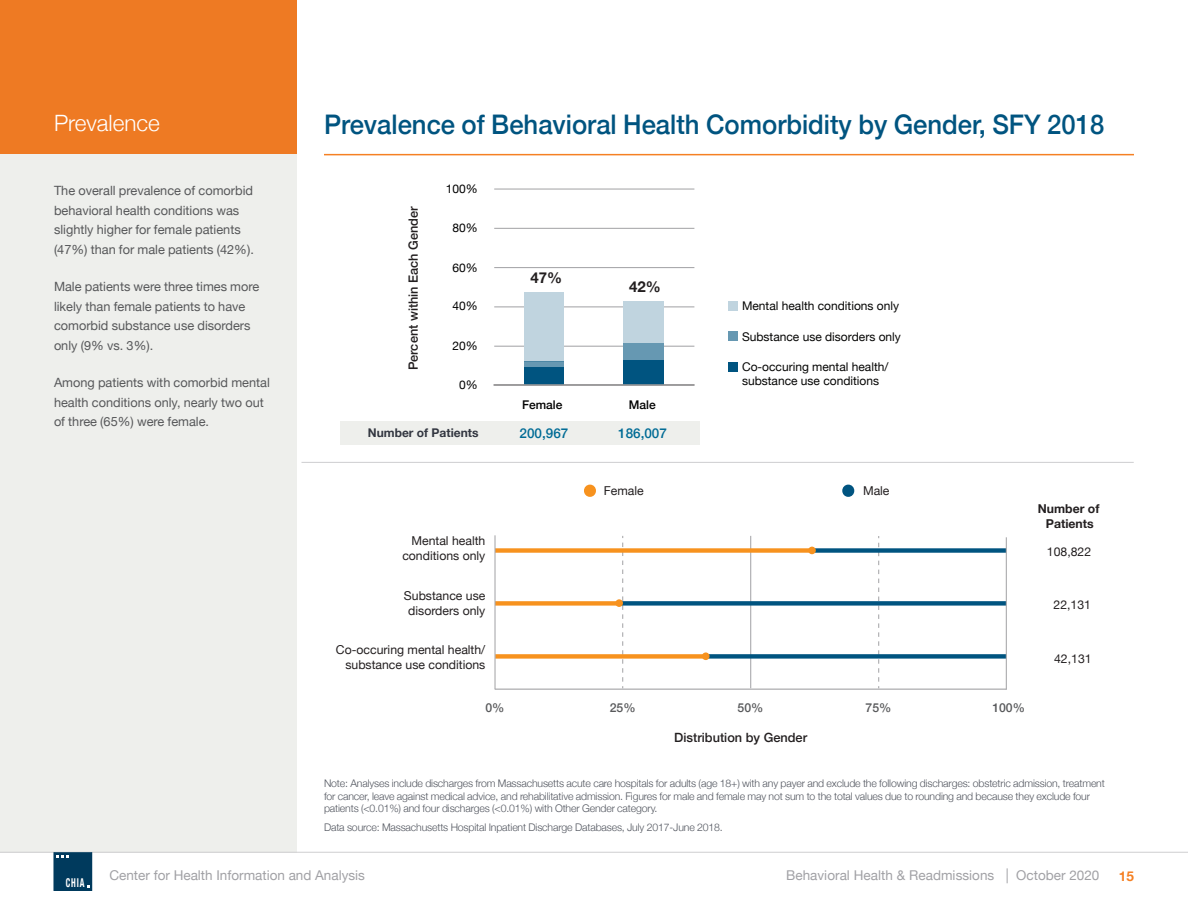
<style>
.page{position:relative;width:1188px;height:918px;background:#fff}
.page>*{position:absolute;margin:0;border:0;box-sizing:border-box;transform-origin:0 0}
._02_Chart_Title{font:500 27px "Helvetica Neue";color:#005480;scale:.95 1}
.t1{font:300 22.5px "Helvetica Neue";color:#fff}
.t2{font:700 15px "Helvetica Neue";color:#231f20}
.t3{font:13.5px "Helvetica Neue";color:#a1a1a5}
.t4{font:500 13.5px "Helvetica Neue";color:#006b95}
.t5{font:700 13.5px "Helvetica Neue";color:#f58023}
._03_Sidebar_copy{font:12.75px/19.5px "Helvetica Neue";color:#57585a}
.t6{font:500 12.75px "Helvetica Neue";color:#231f20}
.t7{font:12.3px/14.7px "Helvetica Neue";color:#231f20;text-align:right}
.t8{font:700 12.3px/14.5px "Helvetica Neue";color:#231f20;text-align:center}
.t9{font:500 12.3px "Helvetica Neue";color:#58595b}
.t10{font:700 condensed 12.15px "Helvetica Neue";color:#fff;scale:.7 1}
.t11{font:12px/14.4px "Helvetica Neue";color:#050504}
.t12{font:12px "Helvetica Neue";color:#231f20}
.t13{font:12px "Helvetica Neue";color:#000}
.t14{font:12px "Helvetica Neue";color:#010101}
._02_Notes_and_Source{font:700 12px "Helvetica Neue";color:#323640}
.t15{font:500 12px "Helvetica Neue";color:#000}
.t16{font:700 12px "Helvetica Neue";color:#231f20}
.COMP2-Body{font:300 10.5px/12.6px "Helvetica Neue";letter-spacing:-.015em;color:#52565f}
.s1{font-size:14.85px}
</style>
<div class="page">
<div style="left:0;top:137px;width:297px;height:716px;background:#eeefec"></div>
<div style="left:0;top:0;width:297px;height:154px;background:#ee7a23"></div>
<hr style="left:0;top:852px;width:1188px;height:1px;background:#ceced0">
<div style="left:54px;top:853px;width:38px;height:37px;background:#003a5d"></div>
<div style="left:54px;top:852px;width:38px;height:39px;border:1px solid #003a5d"></div>
<svg style="left:56px;top:855px;width:13px;height:2px"></svg>
<hr style="left:324px;top:154px;width:810px;height:1px;background:#f58023">
<hr style="left:494px;top:346px;width:200px;height:1px;background:#a1a1a4">
<hr style="left:494px;top:307px;width:200px;height:1px;background:#a1a1a4">
<hr style="left:494px;top:267px;width:200px;height:1px;background:#a1a1a4">
<hr style="left:494px;top:228px;width:200px;height:1px;background:#a1a1a4">
<hr style="left:494px;top:189px;width:200px;height:1px;background:#a1a1a4">
<div style="left:524px;top:367px;width:39px;height:18px;background:#005480"></div>
<div style="left:524px;top:361px;width:39px;height:6px;background:#6698b2"></div>
<div style="left:524px;top:292px;width:39px;height:69px;background:#c0d4df"></div>
<div style="left:623px;top:360px;width:41px;height:25px;background:#005480"></div>
<div style="left:623px;top:343px;width:41px;height:17px;background:#6698b2"></div>
<div style="left:623px;top:301px;width:41px;height:42px;background:#c0d4df"></div>
<hr style="left:494px;top:384px;width:200px;height:2px;background:#989798">
<svg style="left:878px;top:536px;width:1px;height:152px"></svg>
<hr style="left:750px;top:536px;width:1px;height:152px;background:#a1a1a4">
<div style="left:584px;top:485px;width:12px;height:12px;border:6px solid #f7921e;border-radius:50%"></div>
<div style="left:842px;top:485px;width:12px;height:12px;border:6px solid #005480;border-radius:50%"></div>
<div style="left:495px;top:548px;width:317px;height:5px;background:#f7921e"></div>
<div style="left:619px;top:601px;width:387px;height:5px;background:#005480"></div>
<div style="left:706px;top:654px;width:300px;height:5px;background:#005480"></div>
<div style="left:812px;top:548px;width:194px;height:5px;background:#005480"></div>
<div style="left:495px;top:601px;width:124px;height:5px;background:#f7921e"></div>
<div style="left:495px;top:654px;width:211px;height:5px;background:#f7921e"></div>
<hr style="left:495px;top:535px;width:1px;height:154px;background:#a1a1a4">
<hr style="left:495px;top:689px;width:511px;height:1px;background:#a1a1a4">
<hr style="left:1006px;top:537px;width:1px;height:153px;background:#a1a1a4">
<div style="left:808px;top:547px;width:8px;height:7px;border:1px solid #f7921e;border-radius:50%"></div>
<svg style="left:616px;top:536px;width:7px;height:152px"></svg>
<div style="left:615px;top:599px;width:8px;height:8px;border:1px solid #f7921e;border-radius:50%"></div>
<div style="left:702px;top:652px;width:8px;height:8px;border:1px solid #f7921e;border-radius:50%"></div>
<hr style="left:302px;top:462px;width:832px;height:1px;background:#ceced0">
<div style="left:340px;top:421px;width:359px;height:24px;background:#eeefec"></div>
<div style="left:728px;top:301px;width:10px;height:9px;background:#c0d4df"></div>
<div style="left:728px;top:332px;width:10px;height:9px;background:#6698b2"></div>
<div style="left:728px;top:362px;width:10px;height:9px;background:#005480"></div>
<h2 class="t1" style="left:54px;top:105px;width:107px">Prevalence</h2>
<p class="_03_Sidebar_copy" style="left:54px;top:182px;width:201px">The overall prevalence of comorbid behavioral health conditions was slightly higher for female patients (47%) than for male patients (42%).</p>
<p class="_03_Sidebar_copy" style="left:54px;top:278px;width:207px">Male patients were three times more likely than female patients to have comorbid substance use disorders only (9% vs. 3%).</p>
<p class="_03_Sidebar_copy" style="left:54px;top:374px;width:217px">Among patients with comorbid mental health conditions only, nearly two out of three (65%) were female.</p>
<p class="_02_Chart_Title" style="left:324px;top:102px;width:823px">Prevalence of Behavioral Health Comorbidity by Gender, SFY 2018</p>
<p class="t6" style="left:403px;top:370px;width:166px;rotate:-90deg">Percent within Each Gender</p>
<p class="t14" style="left:446px;top:180px;width:34px">100%</p>
<p class="t14" style="left:452px;top:219px;width:27px">80%</p>
<p class="t14" style="left:452px;top:259px;width:27px">60%</p>
<p class="t14" style="left:452px;top:298px;width:27px">40%</p>
<p class="t14" style="left:452px;top:337px;width:27px">20%</p>
<p class="t14" style="left:459px;top:376px;width:20px">0%</p>
<p class="t2" style="left:531px;top:266px;width:33px">47%</p>
<p class="t2" style="left:629px;top:275px;width:33px">42%</p>
<p class="t15" style="left:522px;top:395px;width:42px">Female</p>
<p class="t15" style="left:629px;top:395px;width:28px">Male</p>
<p class="_02_Notes_and_Source" style="left:368px;top:423px;width:112px">Number of Patients</p>
<p class="t4" style="left:520px;top:423px;width:50px">200,967</p>
<p class="t4" style="left:618px;top:423px;width:50px">186,007</p>
<p class="t11" style="left:742px;top:300px;width:159px">Mental health conditions only</p>
<p class="t11" style="left:742px;top:330px;width:160px">Substance use disorders only</p>
<p class="t11" style="left:742px;top:360px;width:148px">Co-occuring mental health/ substance use conditions</p>
<p class="t13" style="left:754px;top:298px;width:160px">Substance use s rders only</p>
<p class="t13" style="left:754px;top:361px;width:133px">substance use disorders</p>
<p class="t7" style="left:402px;top:534px;width:85px">Mental health conditions only</p>
<p class="t7" style="left:404px;top:589px;width:83px;text-align:center">Substance use disorders only</p>
<p class="t7" style="left:336px;top:643px;width:151px">Co-occuring mental health/ substance use conditions</p>
<p class="t12" style="left:419px;top:554px;width:74px">Mental health</p>
<p class="t12" style="left:412px;top:607px;width:81px">Substance use</p>
<p class="t12" style="left:345px;top:661px;width:148px">Co-occuring mental health/</p>
<p class="t7" style="left:604px;top:484px;width:41px">Female</p>
<p class="t7" style="left:863px;top:484px;width:28px">Male</p>
<p class="t9" style="left:485px;top:697px;width:21px">0%</p>
<p class="t9" style="left:610px;top:697px;width:27px">25%</p>
<p class="t9" style="left:738px;top:697px;width:27px">50%</p>
<p class="t9" style="left:866px;top:697px;width:27px">75%</p>
<p class="t9" style="left:992px;top:697px;width:34px">100%</p>
<p class="t6" style="left:674px;top:728px;width:134px">Distribution by Gender</p>
<p class="t8" style="left:1038px;top:502px;width:63px">Number of<br>Patients</p>
<p class="t16" style="left:1041px;top:536px;width:48px">Patients</p>
<p class="t7" style="left:1047px;top:545px;width:46px">108,822</p>
<p class="t7" style="left:1054px;top:598px;width:39px">22,131</p>
<p class="t7" style="left:1054px;top:652px;width:39px">42,131</p>
<p class="COMP2-Body" style="left:324px;top:776px;width:782px">Note: Analyses include discharges from Massachusetts acute care hospitals for adults (age 18+) with any payer and exclude the following discharges: obstetric admission, treatment for cancer, leave against medical advice, and rehabilitative admission. Figures for male and female may not sum to the total values due to rounding and because they exclude four patients (&lt;0. 01%) and four discharges (&lt;0. 01%) with Other Gender category.</p>
<p class="COMP2-Body" style="left:324px;top:820px;width:398px">Data source: Massachusetts Hospital Inpatient Discharge Databases, July 2017-June 2018.</p>
<p class="t10" style="left:66px;top:873px;width:28px">CHIA</p>
<p class="t3" style="left:109px;top:866px;width:257px">Center for Health Information and Analysis</p>
<p class="t3" style="left:786px;top:866px;width:315px">Behavioral Health &amp; Readmissions <span class="s1">|</span> October 2020</p>
<p class="t5" style="left:1119px;top:865px;width:17px">15</p>
</div>
